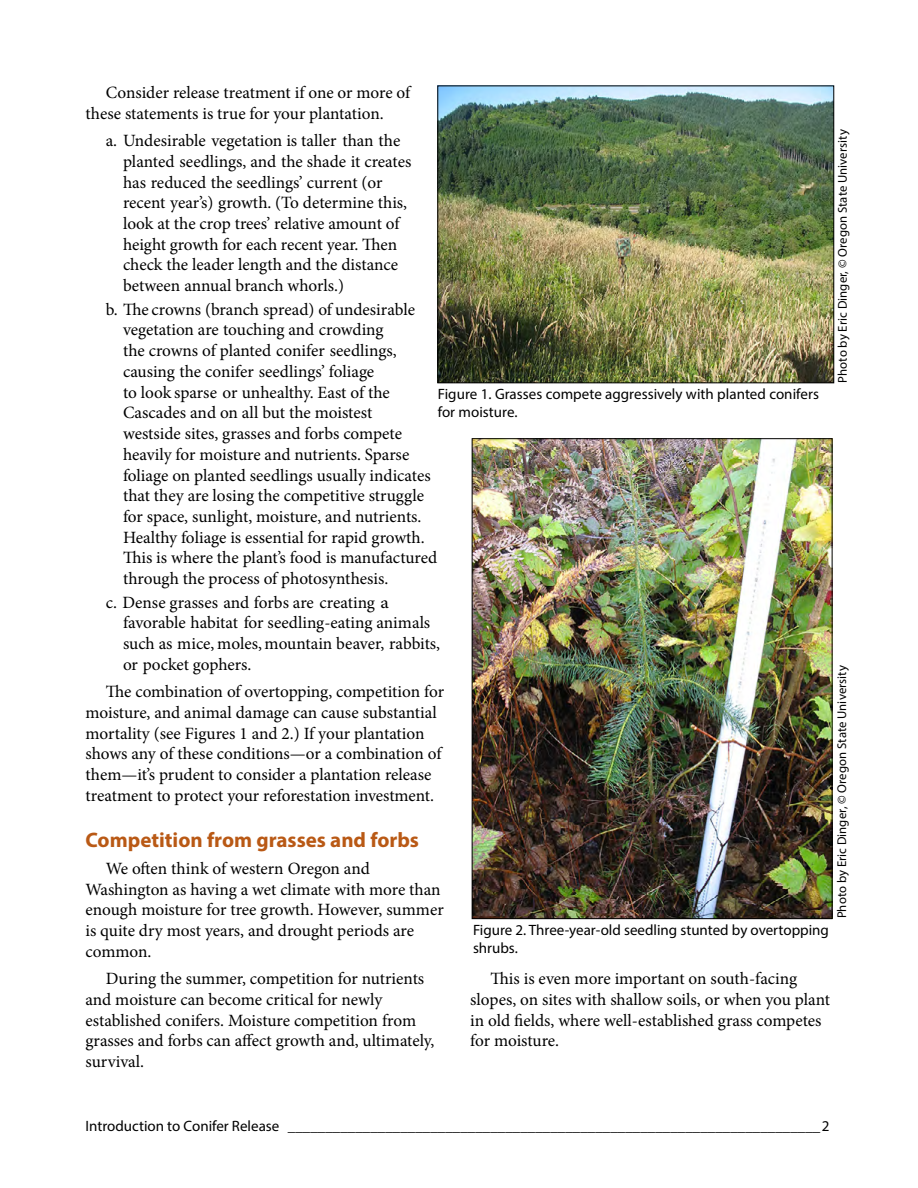
<style>
.page{position:relative;width:918px;height:1188px;background:#fff}
.page>*{position:absolute;margin:0;border:0;box-sizing:border-box;transform-origin:0 0}
.Subhead_1{font:700 21px "Myriad Pro";color:#b95915}
.Body_text{font:17.25px/20.7px "Minion Pro";letter-spacing:-.005em;color:#000}
.Hanging_indent_1{font:17.25px/20.7px "Minion Pro";color:#000}
.Hanging_indent_1_las{font:17.25px/20.7px "Minion Pro";letter-spacing:-.005em;color:#000}
.t1{font:15px/18px "Myriad Pro";color:#000}
.t2{font:12.75px "Myriad Pro";letter-spacing:.005em;color:#000}
</style>
<div class="page">
<img style="left:439px;top:88px;width:393px;height:293px">
<div style="left:437px;top:86px;width:397px;height:297px;border:1px solid #000"></div>
<img style="left:474px;top:440px;width:356px;height:477px">
<p class="Body_text" style="left:86px;top:82px;width:326px;text-indent:20px">Consider release treatment if one or more of these statements is true for your plantation.</p>
<p class="Hanging_indent_1" style="left:123px;top:130px;width:290px;text-indent:-17px">a. Undesirable vegetation is taller than the planted seedlings, and the shade it creates has reduced the seedlings’ current (or recent year’s) growth. (To determine this, look at the crop trees’ relative amount of height growth for each recent year. Then check the leader length and the distance between annual branch whorls.)</p>
<p class="Hanging_indent_1" style="left:123px;top:299px;width:294px;text-indent:-17px">b. The crowns (branch spread) of undesirable vegetation are touching and crowding<br>the crowns of planted conifer seedlings, causing the conifer seedlings’ foliage<br>to look sparse or unhealthy. East of the Cascades and on all but the moistest westside sites, grasses and forbs compete</p>
<p class="t1" style="left:438px;top:385px;width:383px">Figure 1. Grasses compete aggressively with planted conifers for moisture.</p>
<p class="t2" style="left:835px;top:382px;width:255px;rotate:-90deg">Photo by Eric Dinger, © Oregon State University</p>
<p class="Hanging_indent_1" style="left:123px;top:444px;width:316px">heavily for moisture and nutrients. Sparse foliage on planted seedlings usually indicates that they are losing the competitive struggle for space, sunlight, moisture, and nutrients.<br>Healthy foliage is essential for rapid growth.<br>This is where the plant’s food is manufactured through the process of photosynthesis.</p>
<p class="Hanging_indent_1_las" style="left:123px;top:592px;width:319px;text-indent:-17px">c. Dense grasses and forbs are creating a favorable habitat for seedling-eating animals such as mice, moles, mountain beaver, rabbits, or pocket gophers.</p>
<p class="Body_text" style="left:86px;top:682px;width:360px;text-indent:20px">The combination of overtopping, competition for moisture, and animal damage can cause substantial mortality (see Figures 1 and 2.) If your plantation shows any of these conditions—or a combination of them—it’s prudent to consider a plantation release treatment to protect your reforestation investment.</p>
<h2 class="Subhead_1" style="left:86px;top:826px;width:335px">Competition from grasses and forbs</h2>
<p class="Body_text" style="left:86px;top:858px;width:360px;text-indent:20px">We often think of western Oregon and Washington as having a wet climate with more than enough moisture for tree growth. However, summer is quite dry most years, and drought periods are common.</p>
<p class="Body_text" style="left:86px;top:968px;width:351px;text-indent:20px">During the summer, competition for nutrients and moisture can become critical for newly established conifers. Moisture competition from grasses and forbs can affect growth and, ultimately, survival.</p>
<p class="Body_text" style="left:470px;top:968px;width:361px;text-indent:20px">This is even more important on south-facing slopes, on sites with shallow soils, or when you plant in old fields, where well-established grass competes for moisture.</p>
<p class="t2" style="left:834px;top:918px;width:255px;rotate:-90deg">Photo by Eric Dinger, © Oregon State University</p>
<p class="t1" style="left:473px;top:921px;width:357px">Figure 2. Three-year-old seedling stunted by overtopping shrubs.</p>
<p class="t1" style="left:86px;top:1117px;width:746px">Introduction to Conifer Release _______________________________________________________________________2</p>
</div>
